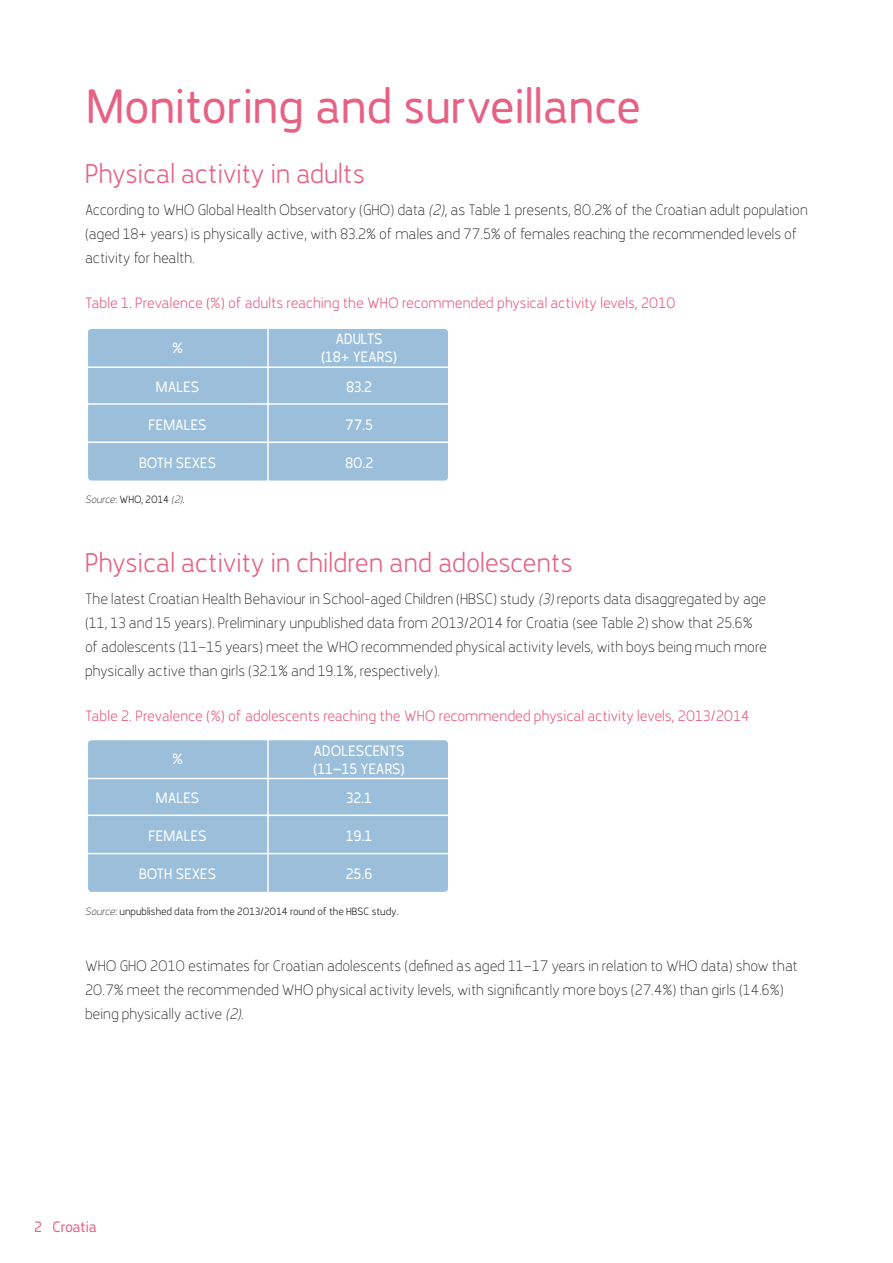
<style>
.page{position:relative;width:893px;height:1263px;background:#fff}
.page>*{position:absolute;margin:0;border:0;box-sizing:border-box;transform-origin:0 0}
.t1{font:48px "Karlsen Round";color:#e66284}
.t2{font:300 27px "Karlsen Round";color:#e66284}
.t3{font:100 15px/24px "Karlsen Round";color:#231f20}
.t4{font:300 15px "Karlsen Round";color:#e66284}
.t5{font:15px/18px "Karlsen Round";color:#fff;text-align:center}
.t6{font:15px "Karlsen Round";letter-spacing:-.015em;color:#e66284}
.t7{font:300 10.5px "Karlsen Round";color:#231f20}
.s1{font-style:italic}
.s2{font-weight:100;font-style:italic}
</style>
<div class="page">
<div style="left:87px;top:328px;width:362px;height:153px;background:#9bbfdb;border-radius:4px"></div>
<div style="left:87px;top:327px;width:362px;height:155px;border:2px solid #fff;border-radius:4px"></div>
<hr style="left:87px;top:366px;width:362px;height:2px;background:#fff">
<hr style="left:87px;top:403px;width:362px;height:2px;background:#fff">
<hr style="left:87px;top:441px;width:362px;height:2px;background:#fff">
<hr style="left:267px;top:328px;width:2px;height:153px;background:#fff">
<div style="left:87px;top:739px;width:362px;height:153px;background:#9bbfdb;border-radius:4px"></div>
<div style="left:87px;top:739px;width:362px;height:154px;border:2px solid #fff;border-radius:4px"></div>
<hr style="left:87px;top:778px;width:362px;height:1px;background:#fff">
<hr style="left:87px;top:814px;width:362px;height:2px;background:#fff">
<hr style="left:87px;top:853px;width:362px;height:1px;background:#fff">
<hr style="left:267px;top:739px;width:2px;height:153px;background:#fff">
<h1 class="t1" style="left:87px;top:77px;width:556px">Monitoring and surveillance</h1>
<h2 class="t2" style="left:85px;top:156px;width:282px">Physical activity in adults</h2>
<p class="t3" style="left:85px;top:198px;width:724px">According to WHO Global Health Observatory (GHO) data <span class="s1">(2)</span>, as Table 1 presents, 80.2% of the Croatian adult population (aged 18+ years) is physically active, with 83.2% of males and 77.5% of females reaching the recommended levels of activity for health.</p>
<p class="t4" style="left:85px;top:294px;width:592px">Table 1. Prevalence (%) of adults reaching the WHO recommended physical activity levels, 2010</p>
<p class="t5" style="left:172px;top:338px;width:12px">%</p>
<p class="t5" style="left:321px;top:330px;width:78px">ADULTS (18+ YEARS)</p>
<p class="t5" style="left:156px;top:377px;width:45px">MALES</p>
<p class="t5" style="left:346px;top:377px;width:28px">83.2</p>
<p class="t5" style="left:148px;top:416px;width:60px">FEMALES</p>
<p class="t5" style="left:345px;top:416px;width:29px">77.5</p>
<p class="t5" style="left:139px;top:454px;width:79px">BOTH SEXES</p>
<p class="t5" style="left:345px;top:454px;width:30px">80.2</p>
<p class="t7" style="left:85px;top:493px;width:101px"><span class="s2">Source</span>: WHO, 2014 <span class="s2">(2)</span>.</p>
<h2 class="t2" style="left:85px;top:545px;width:489px">Physical activity in children and adolescents</h2>
<p class="t3" style="left:85px;top:587px;width:683px">The latest Croatian Health Behaviour in School-aged Children (HBSC) study <span class="s1">(3)</span> reports data disaggregated by age (11, 13 and 15 years). Preliminary unpublished data from 2013/2014 for Croatia (see Table 2) show that 25.6% of adolescents (11—15 years) meet the WHO recommended physical activity levels, with boys being much more physically active than girls (32.1% and 19.1%, respectively).</p>
<p class="t4" style="left:85px;top:707px;width:666px">Table 2. Prevalence (%) of adolescents reaching the WHO recommended physical activity levels, 2013/2014</p>
<p class="t5" style="left:172px;top:750px;width:12px">%</p>
<p class="t5" style="left:313px;top:741px;width:93px;text-align:left">ADOLESCENTS (11—15 YEARS)</p>
<p class="t5" style="left:156px;top:789px;width:45px">MALES</p>
<p class="t5" style="left:346px;top:789px;width:27px">32.1</p>
<p class="t5" style="left:148px;top:827px;width:60px">FEMALES</p>
<p class="t5" style="left:346px;top:827px;width:28px">19.1</p>
<p class="t5" style="left:139px;top:865px;width:79px">BOTH SEXES</p>
<p class="t5" style="left:346px;top:865px;width:28px">25.6</p>
<p class="t7" style="left:85px;top:904px;width:315px"><span class="s2">Source</span>: unpublished data from the 2013/2014 round of the HBSC study.</p>
<p class="t3" style="left:85px;top:954px;width:714px">WHO GHO 2010 estimates for Croatian adolescents (defined as aged 11—17 years in relation to WHO data) show that<br>20.7% meet the recommended WHO physical activity levels, with significantly more boys (27.4%) than girls (14.6%) being physically active <span class="s1">(2)</span>.</p>
<p class="t6" style="left:34px;top:1218px;width:64px">2 Croatia</p>
</div>
